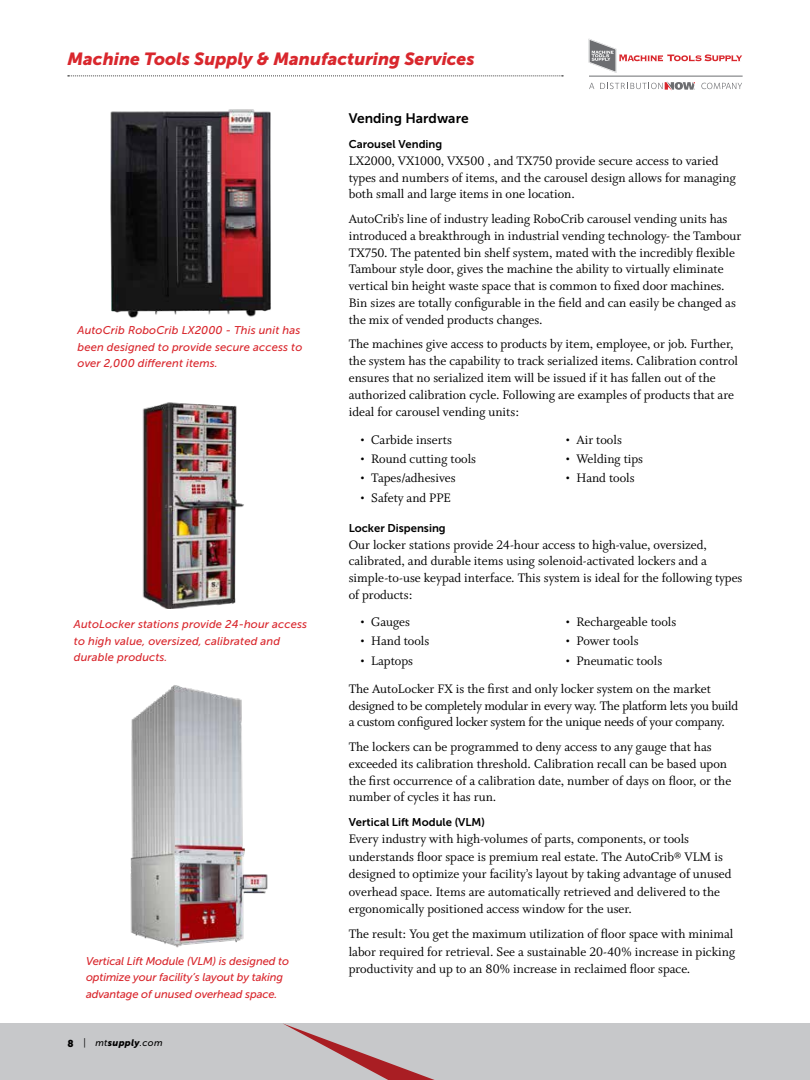
<style>
.page{position:relative;width:810px;height:1080px;background:#fff}
.page>*{position:absolute;margin:0;border:0;box-sizing:border-box;transform-origin:0 0}
.t1{font:italic 17.5px "Museo Sans 900";color:#d9272d}
.t2{font:13.75px/16.9px "Whitman Roman LF";color:#000}
.t3{font:13.75px "Museo Sans 700";color:#000}
.t4{font:italic 11.25px/16.2px "Museo Sans 500";letter-spacing:.01em;color:#d9272d}
.t5{font:italic 11.25px/16.2px "Museo Sans 500";letter-spacing:-.01em;color:#d9272d}
.t6{font:11.25px "Museo Sans 700";color:#000}
.t7{font:italic 9.38px "Museo Sans 500";color:#000}
.s1{font-family:"Museo Sans 900";font-style:normal;font-size:10px}
.s2{font-family:"Museo Sans 300";font-size:10px}
.s3{font-family:"Museo Sans 900"}
</style>
<div class="page">
<img style="left:110px;top:109px;width:161px;height:209px">
<img style="left:130px;top:685px;width:138px;height:263px">
<img style="left:142px;top:402px;width:102px;height:207px">
<div style="left:0;top:1024px;width:810px;height:56px;background:#c7c8ca"></div>
<svg style="left:283px;top:1023px;width:181px;height:57px"></svg>
<svg style="left:68px;top:76px;width:495px;height:1px"></svg>
<svg style="left:589px;top:39px;width:153px;height:34px"></svg>
<svg style="left:600px;top:81px;width:95px;height:10px"></svg>
<hr style="left:589px;top:76px;width:153px;height:1px;background:#6d6e71">
<svg style="left:589px;top:83px;width:5px;height:6px"></svg>
<svg style="left:701px;top:83px;width:41px;height:6px"></svg>
<p class="t1" style="left:68px;top:49px;width:409px">Machine Tools Supply &amp; Manufacturing Services</p>
<p class="t4" style="left:78px;top:323px;width:226px">AutoCrib RoboCrib LX2000 - This unit has been designed to provide secure access to over 2,000 different items.</p>
<p class="t4" style="left:74px;top:616px;width:235px">AutoLocker stations provide 24-hour access to high value, oversized, calibrated and durable products.</p>
<p class="t5" style="left:86px;top:953px;width:205px">Vertical Lift Module (VLM) is designed to optimize your facility’s layout by taking advantage of unused overhead space.</p>
<p class="t7" style="left:68px;top:1038px;width:97px"><span class="s1">8</span> <span class="s2">|</span> mt<span class="s3">supply</span>.com</p>
<p class="t3" style="left:349px;top:110px;width:121px">Vending Hardware</p>
<p class="t6" style="left:349px;top:138px;width:95px">Carousel Vending</p>
<p class="t2" style="left:349px;top:152px;width:389px">LX2000, VX1000, VX500 , and TX750 provide secure access to varied types and numbers of items, and the carousel design allows for managing both small and large items in one location.</p>
<p class="t2" style="left:349px;top:210px;width:394px">AutoCrib’s line of industry leading RoboCrib carousel vending units has introduced a breakthrough in industrial vending technology- the Tambour TX750. The patented bin shelf system, mated with the incredibly flexible Tambour style door, gives the machine the ability to virtually eliminate vertical bin height waste space that is common to fixed door machines.<br>Bin sizes are totally configurable in the field and can easily be changed as the mix of vended products changes.</p>
<p class="t2" style="left:349px;top:336px;width:391px">The machines give access to products by item, employee, or job. Further, the system has the capability to track serialized items. Calibration control ensures that no serialized item will be issued if it has fallen out of the authorized calibration cycle. Following are examples of products that are ideal for carousel vending units:</p>
<p class="t2" style="left:360px;top:431px;width:93px">• Carbide inserts</p>
<p class="t2" style="left:360px;top:451px;width:118px">• Round cutting tools</p>
<p class="t2" style="left:360px;top:470px;width:97px">• Tapes/adhesives</p>
<p class="t2" style="left:360px;top:489px;width:93px">• Safety and PPE</p>
<p class="t2" style="left:565px;top:431px;width:58px">• Air tools</p>
<p class="t2" style="left:565px;top:451px;width:79px">• Welding tips</p>
<p class="t2" style="left:565px;top:470px;width:71px">• Hand tools</p>
<p class="t6" style="left:349px;top:521px;width:99px">Locker Dispensing</p>
<p class="t2" style="left:349px;top:536px;width:395px">Our locker stations provide 24-hour access to high-value, oversized, calibrated, and durable items using solenoid-activated lockers and a simple-to-use keypad interface. This system is ideal for the following types of products:</p>
<p class="t2" style="left:565px;top:614px;width:113px">• Rechargeable tools</p>
<p class="t2" style="left:565px;top:633px;width:75px">• Power tools</p>
<p class="t2" style="left:349px;top:647px;width:364px;line-height:27.9px;text-indent:217px">• Pneumatic tools<br>The AutoLocker FX is the first and only locker system on the market</p>
<p class="t2" style="left:349px;top:697px;width:391px">designed to be completely modular in every way. The platform lets you build a custom configured locker system for the unique needs of your company.</p>
<p class="t2" style="left:349px;top:738px;width:384px">The lockers can be programmed to deny access to any gauge that has exceeded its calibration threshold. Calibration recall can be based upon the first occurrence of a calibration date, number of days on floor, or the number of cycles it has run.</p>
<p class="t6" style="left:349px;top:816px;width:138px">Vertical Lift Module (VLM)</p>
<p class="t2" style="left:349px;top:831px;width:384px;line-height:17.5px">Every industry with high-volumes of parts, components, or tools understands floor space is premium real estate. The AutoCrib® VLM is designed to optimize your facility’s layout by taking advantage of unused overhead space. Items are automatically retrieved and delivered to the ergonomically positioned access window for the user.</p>
<p class="t2" style="left:349px;top:926px;width:388px;line-height:17.5px;text-align:justify">The result: You get the maximum utilization of floor space with minimal labor required for retrieval. See a sustainable 20-40% increase in picking productivity and up to an 80% increase in reclaimed floor space.</p>
<p class="t2" style="left:360px;top:614px;width:51px">• Gauges</p>
<p class="t2" style="left:360px;top:633px;width:71px">• Hand tools</p>
<p class="t2" style="left:360px;top:652px;width:55px">• Laptops</p>
</div>
